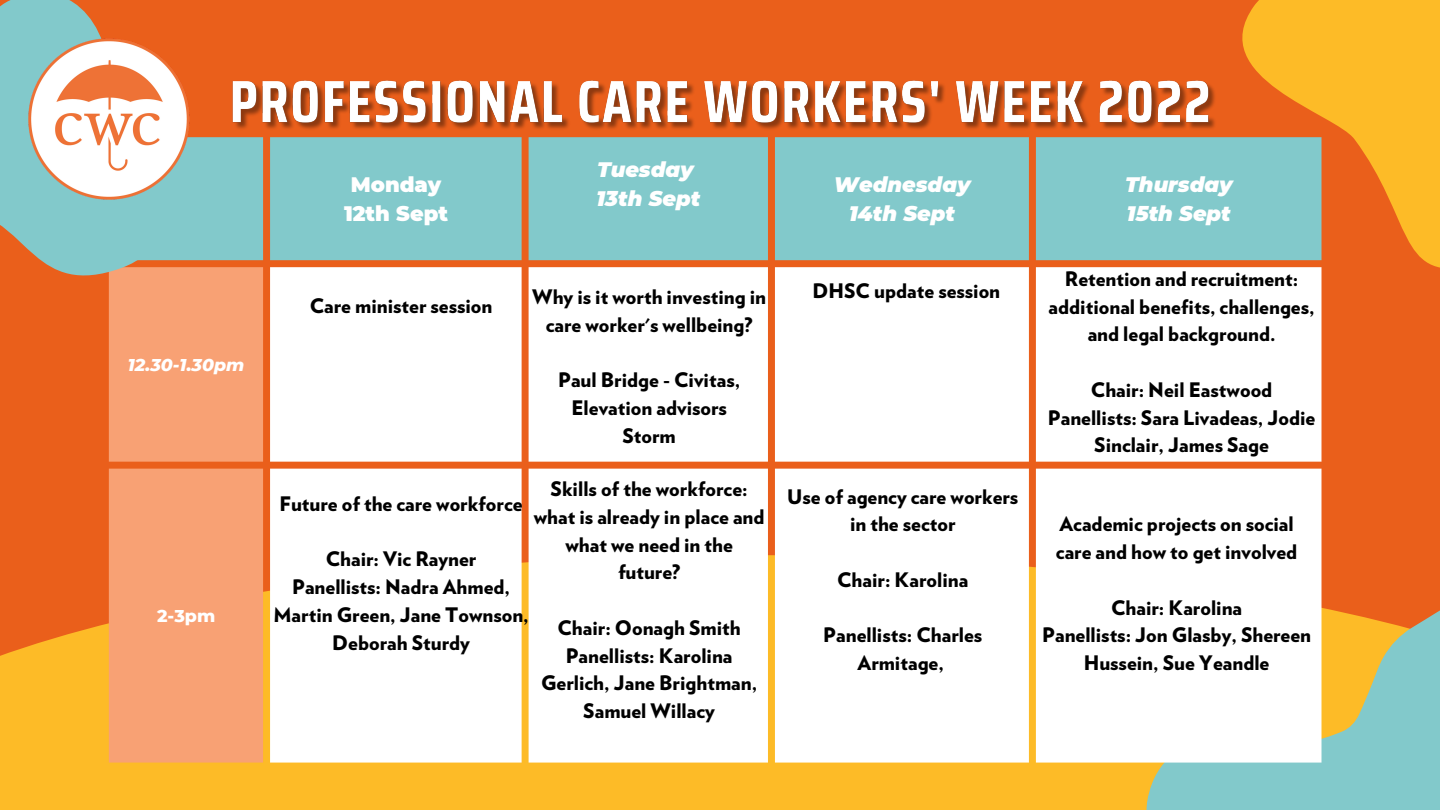
<style>
.page{position:relative;width:1440px;height:810px;background:#ea5f1b}
.page>*{position:absolute;margin:0;border:0;box-sizing:border-box;transform-origin:0 0}
.t1{font:italic 900 20.9px/28.8px "Montserrat";color:#fff}
.t2{font:900 20.9px/28.8px "Montserrat";color:#fff;text-align:center}
.t3{font:900 20px/27.8px "Verlag";color:#000;text-align:center}
.t4{font:italic 800 17.5px "Montserrat";color:#fff}
.t5{font:800 17.5px "Montserrat";color:#fff}
</style>
<div class="page">
<svg style="left:0;top:555px;width:1144px;height:255px;fill:#fdbb27"></svg>
<svg style="left:1144px;top:608px;width:296px;height:202px;fill:#82c9cb"></svg>
<div style="left:207px;top:137px;width:996px;height:123px;background:#82c9cb"></div>
<div style="left:109px;top:267px;width:154px;height:496px;background:#f8a174"></div>
<div style="left:270px;top:267px;width:1052px;height:496px;background:#fff"></div>
<svg style="left:0;top:0;width:207px;height:299px;fill:#82c9cb"></svg>
<img style="left:10px;top:20px;width:197px;height:197px">
<svg style="left:1203px;top:0;width:237px;height:281px"></svg>
<img style="left:228px;top:54px;width:994px;height:105px">
<p class="t4" style="left:128px;top:354px;width:118px">12.30-1.30pm</p>
<p class="t5" style="left:157px;top:605px;width:60px">2-3pm</p>
<p class="t2" style="left:344px;top:170px;width:105px">Monday<br>12th Sept</p>
<p class="t3" style="left:310px;top:293px;width:184px">Care minister session</p>
<p class="t1" style="left:597px;top:155px;width:105px">Tuesday<br>13th Sept</p>
<p class="t3" style="left:532px;top:284px;width:235px">Why is it worth investing in care worker's wellbeing?</p>
<p class="t3" style="left:558px;top:367px;width:184px">Paul Bridge - Civitas,<br>Elevation advisors<br>Storm</p>
<p class="t3" style="left:534px;top:476px;width:232px">Skills of the workforce: what is already in place and what we need in the future?</p>
<p class="t3" style="left:280px;top:491px;width:244px">Future of the care workforce</p>
<p class="t3" style="left:273px;top:546px;width:257px">Chair: Vic Rayner<br>Panellists: Nadra Ahmed,<br>Martin Green, Jane Townson,<br>Deborah Sturdy</p>
<p class="t3" style="left:541px;top:615px;width:218px">Chair: Oonagh Smith<br>Panellists: Karolina<br>Gerlich, Jane Brightman,<br>Samuel Willacy</p>
<p class="t1" style="left:834px;top:170px;width:138px;text-align:center">Wednesday<br>14th Sept</p>
<p class="t1" style="left:1125px;top:170px;width:109px">Thursday<br>15th Sept</p>
<p class="t3" style="left:813px;top:278px;width:189px">DHSC update session</p>
<p class="t3" style="left:787px;top:484px;width:233px">Use of agency care workers in the sector</p>
<p class="t3" style="left:837px;top:567px;width:133px">Chair: Karolina</p>
<p class="t3" style="left:823px;top:622px;width:160px">Panellists: Charles<br>Armitage,</p>
<p class="t3" style="left:1049px;top:266px;width:267px">Retention and recruitment: additional benefits, challenges, and legal background.</p>
<p class="t3" style="left:1048px;top:377px;width:269px">Chair: Neil Eastwood<br>Panellists: Sara Livadeas, Jodie<br>Sinclair, James Sage</p>
<p class="t3" style="left:1056px;top:511px;width:243px;text-align:left">Academic projects on social care and how to get involved</p>
<p class="t3" style="left:1042px;top:595px;width:270px">Chair: Karolina<br>Panellists: Jon Glasby, Shereen<br>Hussein, Sue Yeandle</p>
</div>
